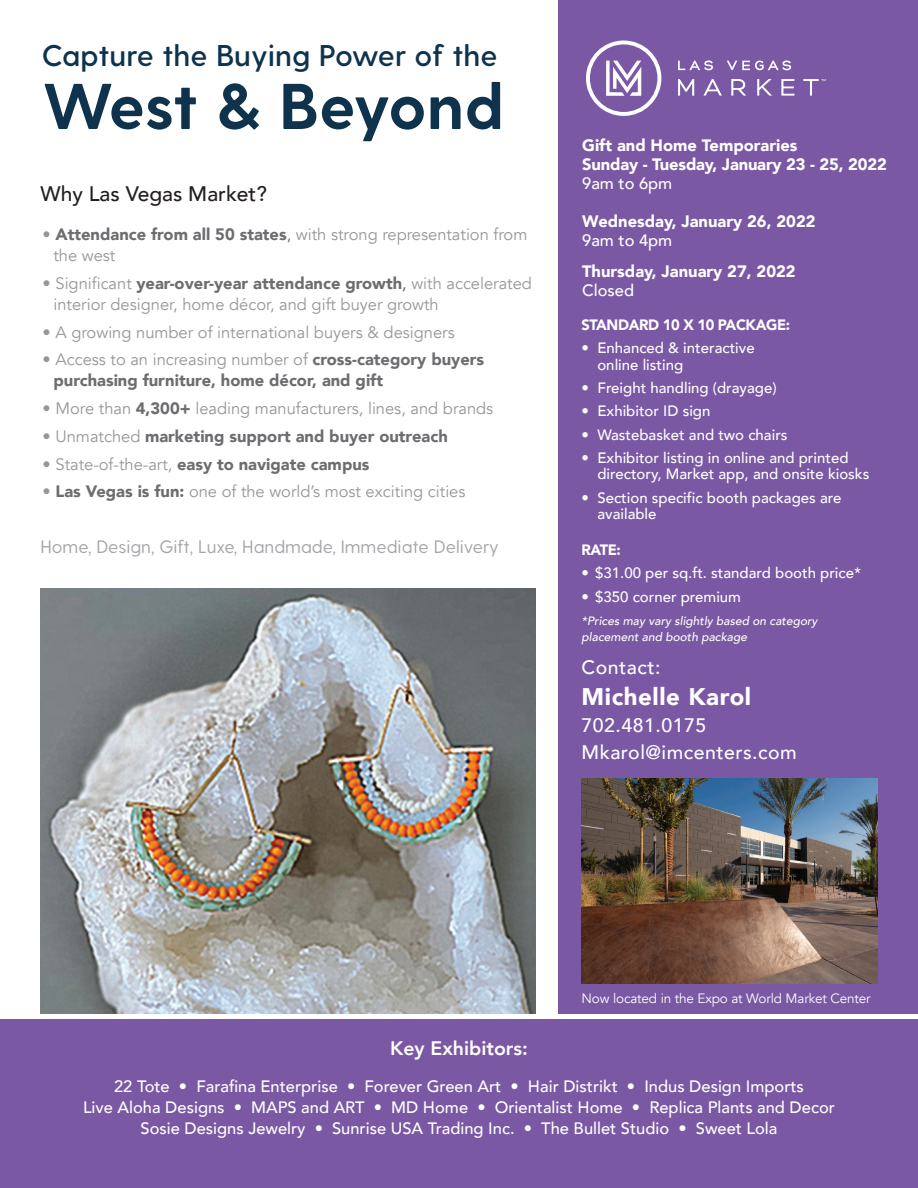
<style>
.page{position:relative;width:918px;height:1188px;background:#fff}
.page>*{position:absolute;margin:0;border:0;box-sizing:border-box;transform-origin:0 0}
.t1{font:700 64.5px "Greycliff CF";letter-spacing:-.015em;color:#0f334d}
.t2{font:600 30px "Greycliff CF";color:#0f334d}
.t3{font:900 24px "Avenir";letter-spacing:.025em;color:#fff}
.t4{font:500 21px "Avenir";color:#231f20}
.t5{font:500 19.5px/27px "Avenir";letter-spacing:.025em;color:#fff}
.t6{font:800 19.5px "Avenir";color:#fff}
.t7{font:18px "Greycliff CF";color:#a4a5a9}
.t8{font:16.5px/21px "Avenir";color:#95979a}
.t9{font:500 16.5px/21px "Avenir";color:#fff;text-align:center}
.t10{font:900 16.5px/21px "Avenir";color:#6c6d70}
.t11{font:900 16.5px/18.8px "Avenir";color:#fff}
.t12{font:500 15px/16.5px "Avenir";color:#fff}
.t13{font:900 15px "Avenir";letter-spacing:-.025em;color:#fff}
.t14{font:13.5px "Avenir";letter-spacing:-.01em;color:#fff}
.t15{font:italic 500 12px/16.5px "Avenir";color:#fff}
.s1{font-weight:900;color:#6c6d70}
.s2{color:#6c6d70}
.s3{font-weight:500;color:#6c6d70}
.s4{font-weight:400;color:#95979a}
</style>
<div class="page">
<div style="left:0;top:1019px;width:918px;height:169px;background:#7b58a4"></div>
<img style="left:40px;top:589px;width:495px;height:424px">
<div style="left:558px;top:0;width:360px;height:1013px;background:#7b58a4"></div>
<svg style="left:586px;top:40px;width:75px;height:76px"></svg>
<svg style="left:678px;top:60px;width:35px;height:10px"></svg>
<svg style="left:727px;top:60px;width:64px;height:10px"></svg>
<svg style="left:678px;top:79px;width:16px;height:17px"></svg>
<svg style="left:703px;top:79px;width:19px;height:17px"></svg>
<svg style="left:731px;top:79px;width:15px;height:17px"></svg>
<svg style="left:757px;top:79px;width:15px;height:17px"></svg>
<svg style="left:781px;top:79px;width:13px;height:17px"></svg>
<svg style="left:803px;top:79px;width:23px;height:17px"></svg>
<img style="left:582px;top:778px;width:296px;height:206px">
<h2 class="t2" style="left:42px;top:38px;width:457px">Capture the Buying Power of the</h2>
<h1 class="t1" style="left:42px;top:68px;width:464px">West &amp; Beyond</h1>
<p class="t4" style="left:40px;top:176px;width:228px">Why Las Vegas Market?</p>
<p class="t8" style="left:53px;top:224px;width:475px;text-indent:-11px">• <span class="s1">Attendance from all 50 states</span><span class="s2">,</span> with strong representation from the west</p>
<p class="t8" style="left:53px;top:273px;width:480px;text-indent:-11px">• Significant <span class="s1">year-over-year attendance growth</span><span class="s3">,</span> with accelerated interior designer, home décor, and gift buyer growth</p>
<p class="t8" style="left:43px;top:322px;width:414px">• A growing number of international buyers &amp; designers</p>
<p class="t10" style="left:53px;top:349px;width:432px;text-indent:-11px"><span class="s4">• Access to an increasing number of</span> cross-category buyers purchasing furniture, home décor, and gift</p>
<p class="t8" style="left:43px;top:398px;width:452px">• More than <span class="s1">4,300+</span> leading manufacturers, lines, and brands</p>
<p class="t10" style="left:43px;top:425px;width:407px"><span class="s4">• Unmatched</span> marketing support and buyer outreach</p>
<p class="t10" style="left:43px;top:453px;width:328px"><span class="s4">• State-of-the-art,</span> easy to navigate campus</p>
<p class="t8" style="left:43px;top:481px;width:424px">• <span class="s1">Las Vegas is fun:</span> one of the world’s most exciting cities</p>
<p class="t7" style="left:40px;top:536px;width:460px">Home, Design, Gift, Luxe, Handmade, Immediate Delivery</p>
<p class="t11" style="left:582px;top:136px;width:306px">Gift and Home Temporaries<br>Sunday - Tuesday, January 23 - 25, 2022</p>
<p class="t9" style="left:582px;top:172px;width:92px">9am to 6pm</p>
<p class="t11" style="left:582px;top:211px;width:235px">Wednesday, January 26, 2022</p>
<p class="t9" style="left:582px;top:229px;width:92px">9am to 4pm</p>
<p class="t11" style="left:582px;top:262px;width:215px">Thursday, January 27, 2022</p>
<p class="t9" style="left:582px;top:279px;width:53px">Closed</p>
<p class="t13" style="left:582px;top:312px;width:210px">STANDARD 10 X 10 PACKAGE:</p>
<p class="t12" style="left:597px;top:339px;width:159px;text-indent:-16px">• Enhanced &amp; interactive online listing</p>
<p class="t12" style="left:582px;top:379px;width:197px">• Freight handling (drayage)</p>
<p class="t12" style="left:582px;top:402px;width:130px">• Exhibitor ID sign</p>
<p class="t12" style="left:582px;top:425px;width:207px">• Wastebasket and two chairs</p>
<p class="t12" style="left:597px;top:448px;width:274px;text-indent:-16px">• Exhibitor listing in online and printed directory, Market app, and onsite kiosks</p>
<p class="t12" style="left:597px;top:488px;width:246px;text-indent:-16px">• Section specific booth packages are available</p>
<p class="t13" style="left:582px;top:537px;width:41px">RATE:</p>
<p class="t12" style="left:582px;top:564px;width:281px">• $31.00 per sq.ft. standard booth price*</p>
<p class="t12" style="left:582px;top:587px;width:161px">• $350 corner premium</p>
<p class="t15" style="left:582px;top:613px;width:238px">*Prices may vary slightly based on category placement and booth package</p>
<p class="t5" style="left:582px;top:652px;width:80px">Contact:</p>
<h3 class="t3" style="left:582px;top:676px;width:171px">Michelle Karol</h3>
<p class="t5" style="left:582px;top:711px;width:217px">702.481.0175<br>Mkarol@imcenters.com</p>
<p class="t14" style="left:582px;top:990px;width:291px">Now located in the Expo at World Market Center</p>
<p class="t6" style="left:390px;top:1033px;width:139px">Key Exhibitors:</p>
<p class="t9" style="left:83px;top:1075px;width:753px">22 Tote • Farafina Enterprise • Forever Green Art • Hair Distrikt • Indus Design Imports<br>Live Aloha Designs • MAPS and ART • MD Home • Orientalist Home • Replica Plants and Decor<br>Sosie Designs Jewelry • Sunrise USA Trading Inc. • The Bullet Studio • Sweet Lola</p>
</div>
